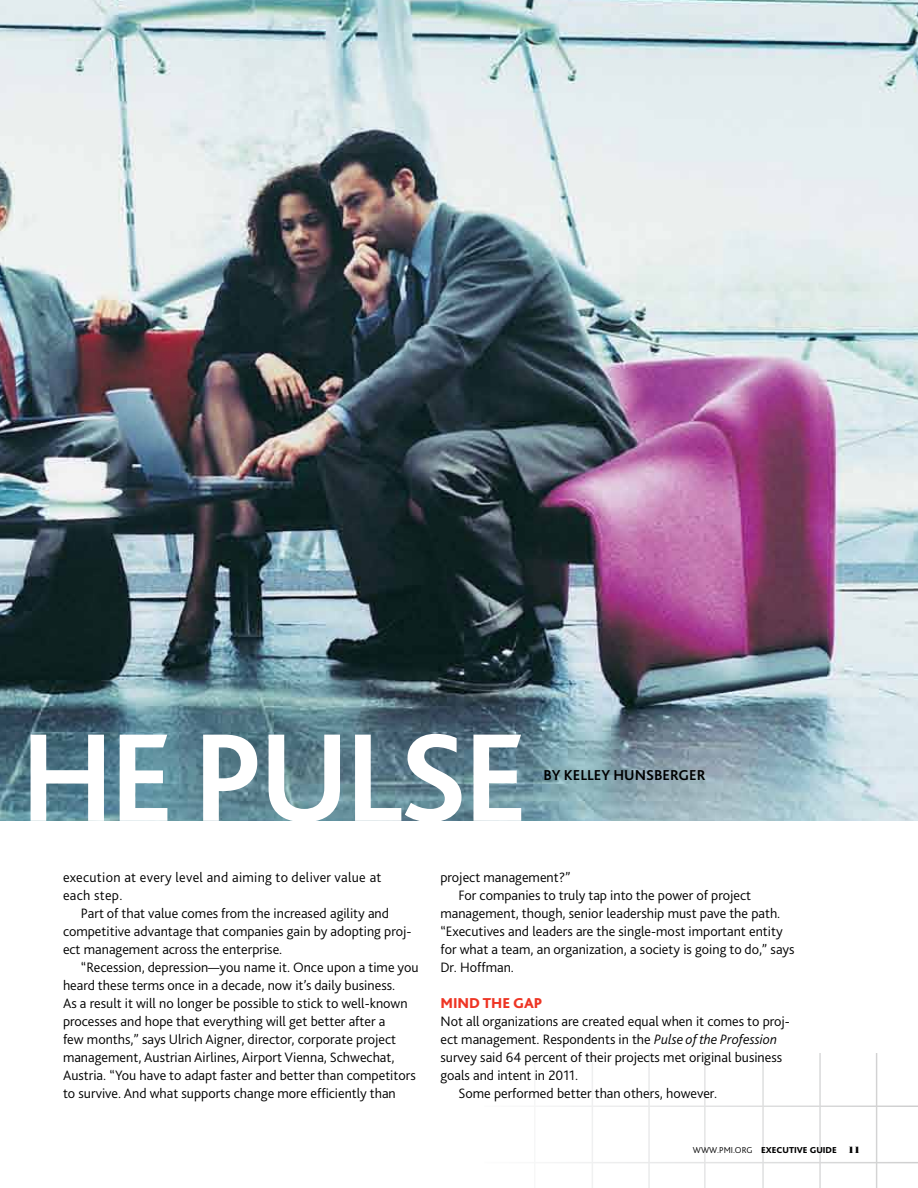
<style>
.page{position:relative;width:918px;height:1188px;background:#fff}
.page>*{position:absolute;margin:0;border:0;box-sizing:border-box;transform-origin:0 0}
.t1{font:700 130.8px "Bliss 2";letter-spacing:-.04em;color:#fff}
.t2{font:700 15px "Bliss 2";color:#000}
.t3{font:800 15px "Bliss 2";color:#ee3524}
.t4{font:300 14.25px/18px "Bliss 2";color:#000}
.t5{font:300 14.25px/18px "Bliss 2";letter-spacing:.02em;color:#000}
.t6{font:800 9px "Bliss 2";color:#000}
.s1{font-style:italic}
.s2{font-weight:300}
.s3{font-family:"Bodoni Std Poster";font-weight:400}
</style>
<div class="page">
<img style="left:0;top:0;width:918px;height:821px">
<h1 class="t1" style="left:20px;top:696px;width:510px">HE PULSE</h1>
<p class="t2" style="left:544px;top:766px;width:164px">BY KELLEY HUNSBERGER</p>
<p class="t5" style="left:63px;top:868px;width:320px">execution at every level and aiming to deliver value at each step.</p>
<p class="t4" style="left:63px;top:904px;width:350px;text-indent:18px">Part of that value comes from the increased agility and competitive advantage that companies gain by adopting proj&shy;ect management across the enterprise.</p>
<p class="t4" style="left:63px;top:958px;width:357px;text-indent:18px">“Recession, depression—you name it. Once upon a time you heard these terms once in a decade, now it’s daily business.<br>As a result it will no longer be possible to stick to well-known processes and hope that everything will get better after a<br>few months,” says U lrich Aigner, director, corporate project management, Austrian Airlines, Airport Vienna, Schwechat, Austria. “You have to adapt faster and better than competitors to survive. And what supports change more efficiently than</p>
<p class="t4" style="left:440px;top:868px;width:132px">project management?”</p>
<p class="t4" style="left:458px;top:886px;width:294px">For companies to truly tap into the power of project</p>
<p class="t4" style="left:440px;top:904px;width:341px">management, though, senior leadership must pave the path.</p>
<p class="t4" style="left:440px;top:922px;width:344px">“Executives and leaders are the single-most important entity</p>
<p class="t4" style="left:440px;top:940px;width:356px">for what a team, an organization, a society is going to do,” says</p>
<p class="t4" style="left:440px;top:958px;width:75px">Dr. Hoffman.</p>
<p class="t3" style="left:440px;top:994px;width:102px">MIND THE GAP</p>
<p class="t4" style="left:440px;top:1012px;width:351px">Not all organizations are created equal when it comes to proj-</p>
<p class="t4" style="left:440px;top:1030px;width:338px">ect management. Respondents in the <span class="s1">Pulse of the Profession</span></p>
<p class="t4" style="left:440px;top:1048px;width:343px">survey said 64 percent of their projects met original business</p>
<p class="t4" style="left:440px;top:1066px;width:139px">goals and intent in 2011.</p>
<p class="t4" style="left:458px;top:1084px;width:260px">Some performed better than others, however.</p>
<p class="t6" style="left:693px;top:1145px;width:169px"><span class="s2">WWW.PMI.ORG</span> EXECUTIVE GUIDE <span class="s3">11</span></p>
</div>
